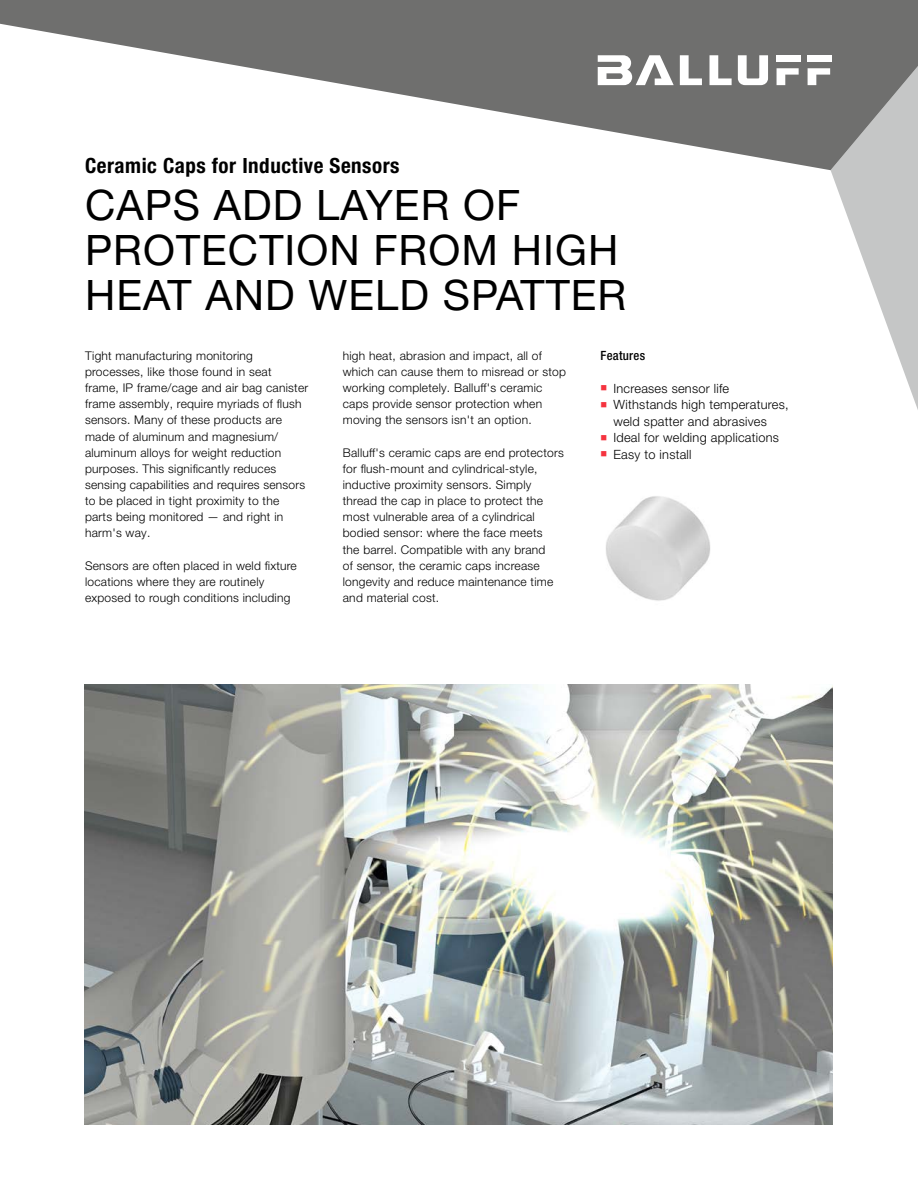
<style>
.page{position:relative;width:918px;height:1188px;background:#fff}
.page>*{position:absolute;margin:0;border:0;box-sizing:border-box;transform-origin:0 0}
.t1{font:42px/45px "Helvetica Neue LT Pro";letter-spacing:.025em;color:#000}
.t2{font:700 condensed 21px "Helvetica Neue LT Pro";letter-spacing:.025em;color:#000}
.t3{font:300 12.75px/16.5px "Helvetica Neue LT Pro";letter-spacing:.02em;color:#000}
.t4{font:500 condensed 12.75px "Helvetica Neue LT Pro";letter-spacing:.02em;color:#000}
.t5{font:300 12px/16.2px "Helvetica Neue LT Pro";letter-spacing:.02em;color:#000}
.s1{color:#f5333f}
</style>
<div class="page">
<svg style="left:0;top:0;width:918px;height:167px;fill:#6f6f6e"></svg>
<svg style="left:598px;top:55px;width:76px;height:30px"></svg>
<svg style="left:680px;top:55px;width:22px;height:30px"></svg>
<svg style="left:710px;top:55px;width:22px;height:30px"></svg>
<svg style="left:738px;top:55px;width:30px;height:30px"></svg>
<svg style="left:777px;top:68px;width:22px;height:17px"></svg>
<div style="left:777px;top:55px;width:24px;height:7px;background:#fff"></div>
<svg style="left:808px;top:51px;width:110px;height:359px"></svg>
<div style="left:808px;top:55px;width:24px;height:7px;background:#fff"></div>
<img style="left:85px;top:684px;width:748px;height:440px">
<img style="left:606px;top:496px;width:104px;height:105px">
<h2 class="t2" style="left:85px;top:153px;width:316px">Ceramic Caps for Inductive Sensors</h2>
<h1 class="t1" style="left:85px;top:181px;width:543px">CAPS ADD LAYER OF<br>PROTECTION FROM HIGH<br>HEAT AND WELD SPATTER</h1>
<p class="t5" style="left:85px;top:347px;width:225px">Tight manufacturing monitoring processes, like those found in seat frame, IP frame/cage and air bag canister frame assembly, require myriads of flush sensors. Many of these products are made of aluminum and magnesium/ aluminum alloys for weight reduction purposes. This significantly reduces sensing capabilities and requires sensors to be placed in tight proximity to the parts being monitored — and right in harm's way.</p>
<p class="t5" style="left:85px;top:557px;width:213px">Sensors are often placed in weld fixture locations where they are routinely exposed to rough conditions including</p>
<p class="t5" style="left:343px;top:347px;width:225px">high heat, abrasion and impact, all of which can cause them to misread or stop working completely. Balluff's ceramic caps provide sensor protection when moving the sensors isn't an option.</p>
<p class="t5" style="left:343px;top:444px;width:223px">Balluff's ceramic caps are end protectors for flush-mount and cylindrical-style, inductive proximity sensors. Simply thread the cap in place to protect the most vulnerable area of a cylindrical bodied sensor: where the face meets<br>the barrel. Compatible with any brand<br>of sensor, the ceramic caps increase longevity and reduce maintenance time and material cost.</p>
<p class="t4" style="left:601px;top:348px;width:46px">Features</p>
<p class="t3" style="left:601px;top:379px;width:130px"><span class="s1">■</span> Increases sensor life</p>
<p class="t3" style="left:613px;top:396px;width:177px;text-indent:-13px"><span class="s1">■</span> Withstands high temperatures, weld spatter and abrasives</p>
<p class="t3" style="left:601px;top:429px;width:180px"><span class="s1">■</span> Ideal for welding applications</p>
<p class="t3" style="left:601px;top:445px;width:92px"><span class="s1">■</span> Easy to install</p>
</div>
